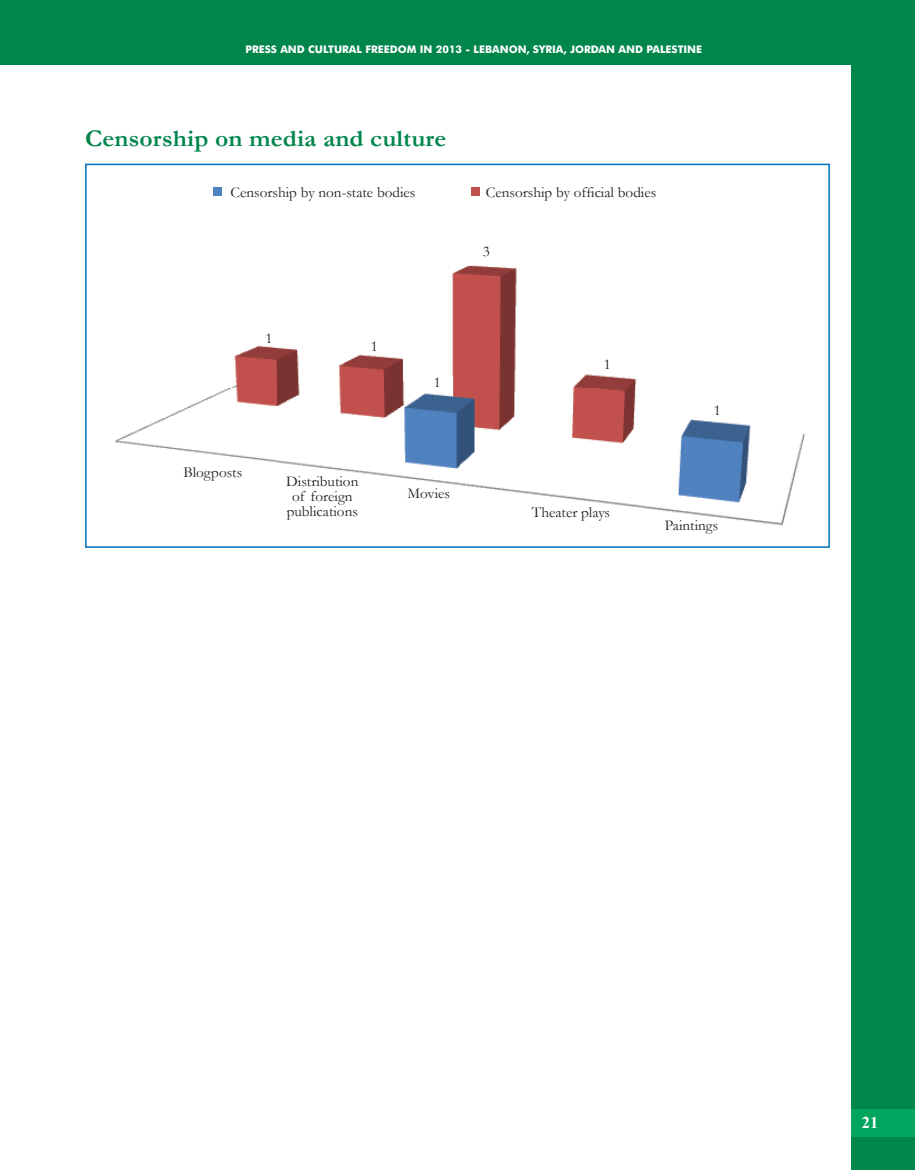
<style>
.page{position:relative;width:915px;height:1170px;background:#fff}
.page>*{position:absolute;margin:0;border:0;box-sizing:border-box;transform-origin:0 0}
.t1{font:700 24px "Garamond";letter-spacing:.005em;color:#00864b;scale:1.06 1}
.t2{font:700 16.5px "Times New Roman";color:#fff}
.t3{font:15px/15px "Garamond";color:#231f20;text-align:center}
.t4{font:700 10.5px "Futura BT";color:#fff}
</style>
<div class="page">
<div style="left:0;top:0;width:914px;height:64px;background:#00864b"></div>
<div style="left:850px;top:0;width:64px;height:1169px;background:#00864b"></div>
<div style="left:850px;top:1109px;width:64px;height:27px;background:#00a65d"></div>
<div style="left:85px;top:164px;width:744px;height:384px;border:2px solid #0072bc"></div>
<img style="left:115px;top:265px;width:690px;height:261px">
<div style="left:213px;top:188px;width:8px;height:8px;background:#4e83bf"></div>
<div style="left:471px;top:188px;width:9px;height:8px;background:#c2514e"></div>
<p class="t4" style="left:245px;top:43px;width:458px">PRESS AND CULTURAL FREEDOM IN 2013 - LEBANON, SYRIA, JORDAN AND PALESTINE</p>
<h1 class="t1" style="left:85px;top:124px;width:342px">Censorship on media and culture</h1>
<p class="t3" style="left:230px;top:185px;width:186px">Censorship by non-state bodies</p>
<p class="t3" style="left:485px;top:185px;width:172px">Censorship by official bodies</p>
<p class="t3" style="left:265px;top:330px;width:9px">1</p>
<p class="t3" style="left:370px;top:338px;width:9px">1</p>
<p class="t3" style="left:433px;top:374px;width:9px">1</p>
<p class="t3" style="left:183px;top:464px;width:60px">Blogposts</p>
<p class="t3" style="left:286px;top:473px;width:74px">Distribution of foreign publications</p>
<p class="t3" style="left:407px;top:486px;width:44px">Movies</p>
<p class="t3" style="left:482px;top:243px;width:9px">3</p>
<p class="t3" style="left:603px;top:356px;width:9px">1</p>
<p class="t3" style="left:531px;top:505px;width:80px">Theater plays</p>
<p class="t3" style="left:713px;top:402px;width:9px">1</p>
<p class="t3" style="left:664px;top:517px;width:55px">Paintings</p>
<p class="t2" style="left:861px;top:1111px;width:18px">21</p>
</div>
